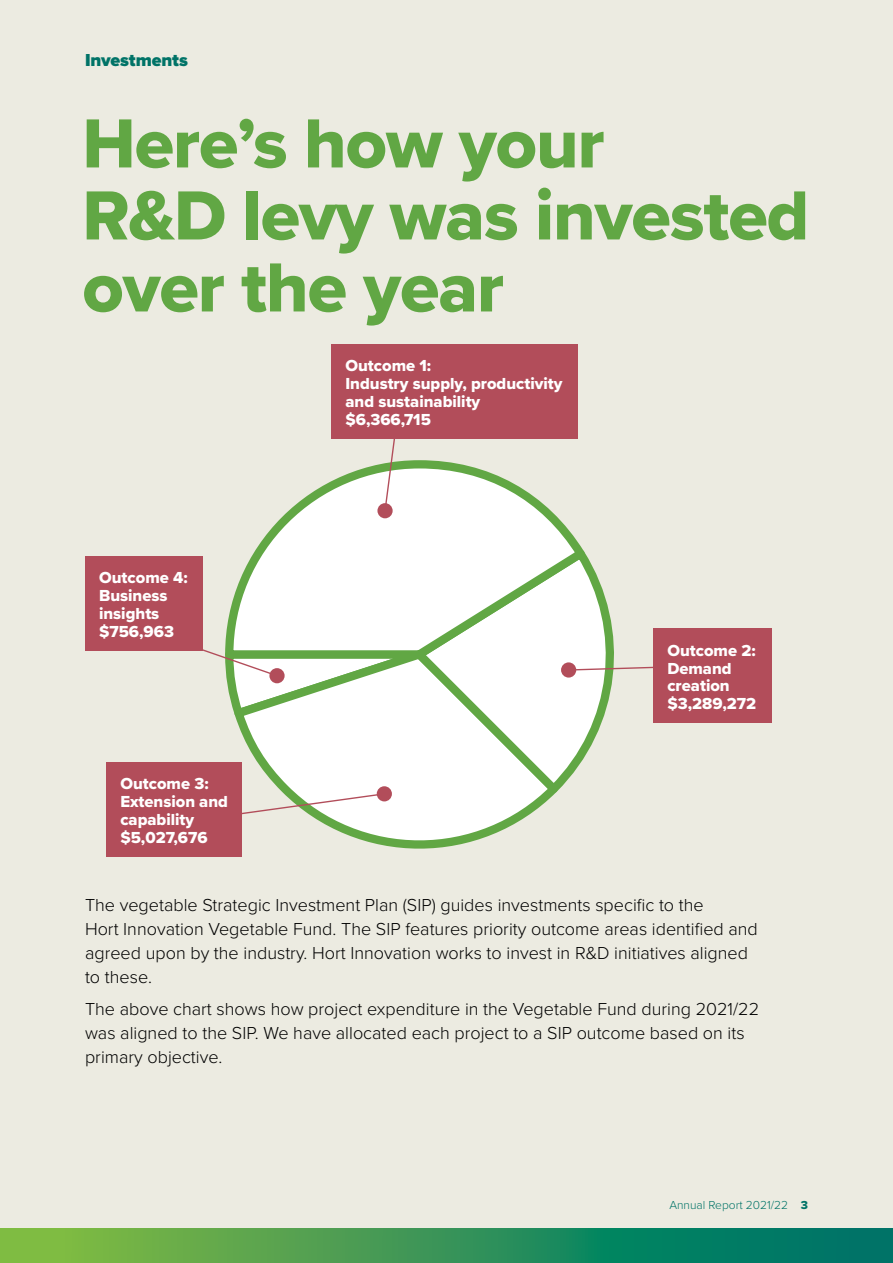
<style>
.page{position:relative;width:893px;height:1263px;background:#fff}
.page>*{position:absolute;margin:0;border:0;box-sizing:border-box;transform-origin:0 0}
.t1{font:72px/72px "Proxima Nova Extrabld";letter-spacing:-.015em;color:#61a744}
.t2{font:300 18px/24px "Proxima Nova";color:#000}
.t3{font:900 18px "Proxima Nova";letter-spacing:-.005em;color:#007367}
.t4{font:16.5px/18px "Proxima Nova Extrabld";color:#fff}
.t5{font:300 12px "Proxima Nova";color:#007367}
.s1{font-family:"Proxima Nova Extrabld";font-weight:400}
</style>
<div class="page">
<div style="left:0;top:0;width:893px;height:1229px;background:#ecebe1"></div>
<svg style="left:237px;top:723px;width:311px;height:126px"></svg>
<svg style="left:408px;top:566px;width:206px;height:234px;background:#e9f1e4"></svg>
<svg style="left:225px;top:460px;width:367px;height:206px"></svg>
<svg style="left:0;top:1229px;width:893px;height:34px;background:#369556"></svg>
<svg style="left:575px;top:665px;width:78px;height:6px"></svg>
<div style="left:561px;top:662px;width:15px;height:15px;background:#b24d5a;border-radius:50%"></div>
<svg style="left:383px;top:439px;width:17px;height:73px"></svg>
<div style="left:377px;top:503px;width:16px;height:15px;background:#b24d5a;border-radius:50%"></div>
<svg style="left:203px;top:644px;width:227px;height:79px;background:#d9e8d1"></svg>
<div style="left:269px;top:668px;width:16px;height:15px;background:#b24d5a;border-radius:50%"></div>
<svg style="left:242px;top:792px;width:144px;height:25px"></svg>
<div style="left:377px;top:786px;width:15px;height:15px;background:#b24d5a;border-radius:50%"></div>
<div style="left:331px;top:344px;width:247px;height:95px;background:#b24d5a"></div>
<div style="left:85px;top:556px;width:118px;height:95px;background:#b24d5a"></div>
<div style="left:653px;top:628px;width:119px;height:95px;background:#b24d5a"></div>
<div style="left:106px;top:762px;width:136px;height:95px;background:#b24d5a"></div>
<p class="t3" style="left:85px;top:46px;width:105px">Investments</p>
<h1 class="t1" style="left:82px;top:106px;width:728px">Here’s how your<br>R&amp;D levy was invested over the year</h1>
<p class="t4" style="left:99px;top:568px;width:90px">Outcome 4:<br>Business insights $756,963</p>
<p class="t4" style="left:120px;top:774px;width:109px">Outcome 3:<br>Extension and capability $5,027,676</p>
<p class="t4" style="left:345px;top:356px;width:219px">Outcome 1:<br>Industry supply, productivity and sustainability $6,366,715</p>
<p class="t4" style="left:667px;top:641px;width:90px">Outcome 2:<br>Demand creation $3,289,272</p>
<p class="t2" style="left:85px;top:892px;width:674px">The vegetable Strategic Investment Plan (SIP) guides investments specific to the<br>Hort Innovation Vegetable Fund. The SIP features priority outcome areas identified and agreed upon by the industry. Hort Innovation works to invest in R&amp;D initiatives aligned to these.</p>
<p class="t2" style="left:85px;top:996px;width:676px">The above chart shows how project expenditure in the Vegetable Fund during 2021/22 was aligned to the SIP. We have allocated each project to a SIP outcome based on its primary objective.</p>
<p class="t5" style="left:669px;top:1196px;width:140px">Annual Report 2021/22 <span class="s1">3</span></p>
</div>
